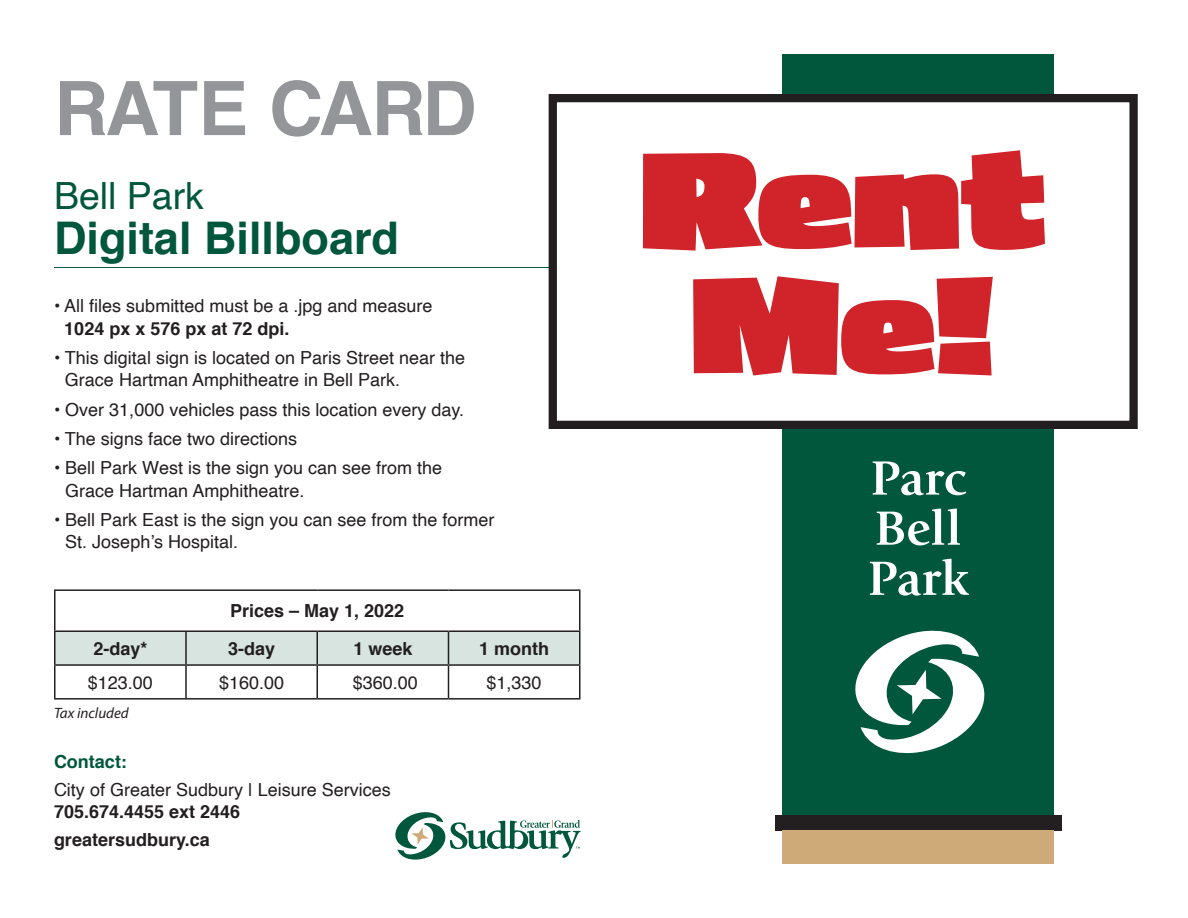
<style>
.page{position:relative;width:1188px;height:918px;background:#fff}
.page>*{position:absolute;margin:0;border:0;box-sizing:border-box;transform-origin:0 0}
.t1{font:900 133.65px/125.4px "Asphalt";color:#d1232a;text-align:center}
.t2{font:700 75px "Helvetica";letter-spacing:-.04em;color:#939598}
.t3{font:700 50.1px "Giovanni Std";color:#fff}
.t4{font:700 45px "Helvetica";color:#00573c}
.t5{font:37.5px "Helvetica";color:#00573c}
.t6{font:18px/22.5px "Helvetica";color:#231f20}
.t7{font:700 18px "Helvetica";color:#231f20}
.t8{font:700 18px "Helvetica";color:#00573c}
.t9{font:italic 15px "Myriad Pro";color:#231f20}
.s1{font-weight:700}
</style>
<div class="page">
<hr style="left:54px;top:267px;width:526px;height:1px;background:#00573c">
<div style="left:56px;top:632px;width:523px;height:32px;background:#d7e4e0"></div>
<hr style="left:54px;top:632px;width:2px;height:32px;background:#231f20">
<hr style="left:185px;top:632px;width:2px;height:32px;background:#231f20">
<hr style="left:316px;top:632px;width:2px;height:32px;background:#231f20">
<hr style="left:448px;top:632px;width:1px;height:32px;background:#231f20">
<hr style="left:579px;top:632px;width:1px;height:32px;background:#231f20">
<hr style="left:54px;top:664px;width:132px;height:2px;background:#231f20">
<hr style="left:54px;top:666px;width:2px;height:32px;background:#231f20">
<hr style="left:186px;top:664px;width:131px;height:2px;background:#231f20">
<hr style="left:185px;top:666px;width:2px;height:32px;background:#231f20">
<hr style="left:317px;top:664px;width:131px;height:2px;background:#231f20">
<hr style="left:316px;top:666px;width:2px;height:32px;background:#231f20">
<hr style="left:448px;top:664px;width:132px;height:2px;background:#231f20">
<hr style="left:448px;top:666px;width:1px;height:32px;background:#231f20">
<hr style="left:579px;top:666px;width:1px;height:32px;background:#231f20">
<hr style="left:54px;top:698px;width:132px;height:2px;background:#231f20">
<hr style="left:186px;top:698px;width:131px;height:2px;background:#231f20">
<hr style="left:317px;top:698px;width:131px;height:2px;background:#231f20">
<hr style="left:448px;top:698px;width:132px;height:2px;background:#231f20">
<hr style="left:54px;top:589px;width:132px;height:2px;background:#231f20">
<hr style="left:54px;top:591px;width:2px;height:39px;background:#231f20">
<hr style="left:186px;top:589px;width:131px;height:2px;background:#231f20">
<hr style="left:317px;top:589px;width:131px;height:2px;background:#231f20">
<hr style="left:448px;top:589px;width:132px;height:2px;background:#231f20">
<hr style="left:579px;top:591px;width:1px;height:39px;background:#231f20">
<hr style="left:54px;top:630px;width:132px;height:2px;background:#231f20">
<hr style="left:186px;top:630px;width:131px;height:2px;background:#231f20">
<hr style="left:317px;top:630px;width:131px;height:2px;background:#231f20">
<hr style="left:448px;top:630px;width:132px;height:2px;background:#231f20">
<svg style="left:395px;top:812px;width:185px;height:48px"></svg>
<div style="left:782px;top:54px;width:272px;height:762px;background:#00573c"></div>
<div style="left:553px;top:98px;width:581px;height:327px;background:#fff"></div>
<div style="left:549px;top:94px;width:589px;height:335px;border:8px solid #231f20"></div>
<div style="left:775px;top:816px;width:286px;height:15px;background:#231f20"></div>
<div style="left:782px;top:831px;width:272px;height:33px;background:#ceaa78"></div>
<svg style="left:855px;top:630px;width:130px;height:124px"></svg>
<p class="t2" style="left:54px;top:48px;width:424px">RATE CARD</p>
<p class="t5" style="left:54px;top:167px;width:152px">Bell Park</p>
<p class="t4" style="left:54px;top:201px;width:347px">Digital Billboard</p>
<p class="t6" style="left:64px;top:295px;width:370px;text-indent:-10px">• All files submitted must be a .jpg and measure<br><span class="s1">1024 px x 576 px at 72 dpi.</span></p>
<p class="t6" style="left:65px;top:347px;width:402px;text-indent:-11px">• This digital sign is located on Paris Street near the<br>Grace Hartman Amphitheatre in Bell Park.</p>
<p class="t6" style="left:54px;top:399px;width:412px">• Over 31,000 vehicles pass this location every day.</p>
<p class="t6" style="left:54px;top:428px;width:245px">• The signs face two directions</p>
<p class="t6" style="left:65px;top:457px;width:378px;text-indent:-11px">• Bell Park West is the sign you can see from the<br>Grace Hartman Amphitheatre.</p>
<p class="t6" style="left:65px;top:509px;width:431px;text-indent:-11px">• Bell Park East is the sign you can see from the former<br>St. Joseph’s Hospital.</p>
<p class="t7" style="left:230px;top:597px;width:176px">Prices – May 1, 2022</p>
<p class="t7" style="left:93px;top:634px;width:56px">2-day*</p>
<p class="t7" style="left:228px;top:634px;width:49px">3-day</p>
<p class="t7" style="left:353px;top:634px;width:61px">1 week</p>
<p class="t7" style="left:479px;top:634px;width:72px">1 month</p>
<p class="t6" style="left:88px;top:672px;width:67px">$123.00</p>
<p class="t6" style="left:219px;top:672px;width:67px">$160.00</p>
<p class="t6" style="left:353px;top:672px;width:67px">$360.00</p>
<p class="t6" style="left:487px;top:672px;width:57px">$1,330</p>
<p class="t9" style="left:54px;top:704px;width:76px">Tax included</p>
<p class="t8" style="left:54px;top:747px;width:74px">Contact:</p>
<p class="t6" style="left:54px;top:779px;width:338px;line-height:21.6px">City of Greater Sudbury | Leisure Services<br><span class="s1">705.674.4455 ext 2446</span></p>
<p class="t7" style="left:54px;top:825px;width:157px">greatersudbury.ca</p>
<p class="t1" style="left:640px;top:130px;width:407px">Rent<br>Me!</p>
<p class="t3" style="left:870px;top:449px;width:97px">Parc</p>
<p class="t3" style="left:875px;top:499px;width:89px">Bell</p>
<p class="t3" style="left:868px;top:549px;width:103px">Park</p>
</div>
